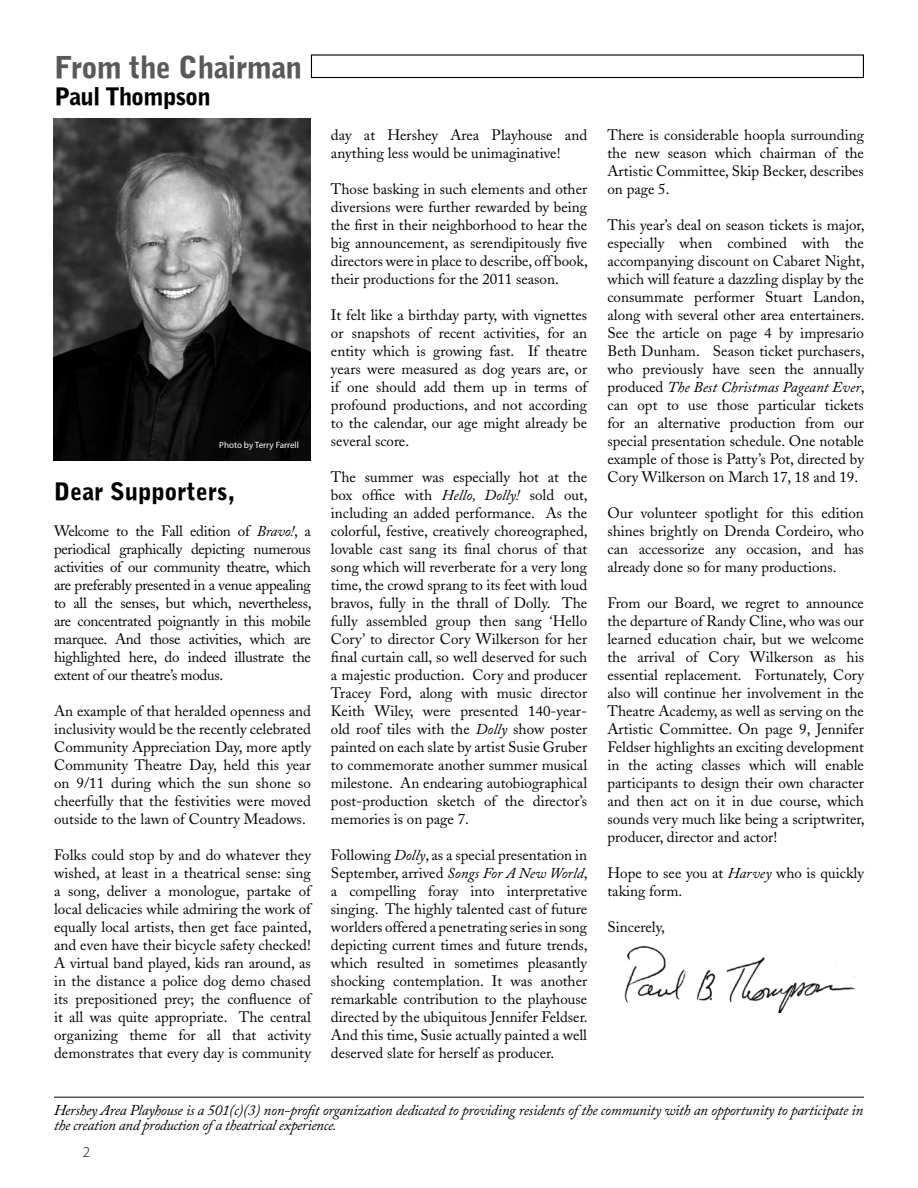
<style>
.page{position:relative;width:918px;height:1188px;background:#fff}
.page>*{position:absolute;margin:0;border:0;box-sizing:border-box;transform-origin:0 0}
.t1{font:30px "Bell Gothic Black BT";letter-spacing:-.02em;color:#58595b}
.t2{font:24px "Bell Gothic Black BT";color:#000}
.t3{font:24px "Bell Gothic Black BT";letter-spacing:-.02em;color:#000}
.t4{font:15px/18px "Adobe Caslon";color:#000;text-align:justify}
.t5{font:italic 15px/15px "Adobe Caslon Pro";letter-spacing:-.02em;color:#000}
.t6{font:300 15px "Myriad Pro";color:#000}
.t7{font:9.15px "Myriad Pro";color:#fff}
.s1{font-style:italic}
</style>
<div class="page">
<img style="left:624px;top:945px;width:231px;height:68px">
<hr style="left:54px;top:1097px;width:810px;height:1px;background:#000">
<img style="left:54px;top:119px;width:257px;height:341px">
<div style="left:311px;top:54px;width:553px;height:24px;border:1px solid #000"></div>
<h1 class="t1" style="left:55px;top:48px;width:249px">From the Chairman</h1>
<h2 class="t3" style="left:55px;top:81px;width:158px">Paul Thompson</h2>
<p class="t7" style="left:219px;top:440px;width:81px">Photo by Terry Farrell</p>
<h2 class="t2" style="left:54px;top:476px;width:183px">Dear Supporters,</h2>
<p class="t4" style="left:54px;top:522px;width:259px">Welcome to the Fall edition of <span class="s1">Bravo!</span>, a periodical graphically depicting numerous activities of our community theatre, which are preferably presented in a venue appealing to all the senses, but which, nevertheless, are concentrated poignantly in this mobile marquee. And those activities, which are highlighted here, do indeed illustrate the extent of our theatre’s modus.</p>
<p class="t4" style="left:54px;top:702px;width:258px">An example of that heralded openness and inclusivity would be the recently celebrated Community Appreciation Day, more aptly Community Theatre Day, held this year on 9/11 during which the sun shone so cheerfully that the festivities were moved outside to the lawn of Country Meadows.</p>
<p class="t4" style="left:54px;top:846px;width:259px">Folks could stop by and do whatever they wished, at least in a theatrical sense: sing a song, deliver a monologue, partake of local delicacies while admiring the work of equally local artists, then get face painted, and even have their bicycle safety checked!<br>A virtual band played, kids ran around, as in the distance a police dog demo chased its prepositioned prey; the confluence of it all was quite appropriate. The central organizing theme for all that activity demonstrates that every day is community</p>
<p class="t4" style="left:331px;top:126px;width:258px">day at Hershey Area Playhouse and anything less would be unimaginative!</p>
<p class="t4" style="left:331px;top:180px;width:258px">Those basking in such elements and other diversions were further rewarded by being the first in their neighborhood to hear the big announcement, as serendipitously five directors were in place to describe, off book, their productions for the 2011 season.</p>
<p class="t4" style="left:331px;top:306px;width:258px">It felt like a birthday party, with vignettes or snapshots of recent activities, for an entity which is growing fast. If theatre years were measured as dog years are, or if one should add them up in terms of profound productions, and not according to the calendar, our age might already be several score.</p>
<p class="t4" style="left:331px;top:468px;width:258px">The summer was especially hot at the box office with <span class="s1">Hello, Dolly!</span> sold out, including an added performance. As the colorful, festive, creatively choreographed, lovable cast sang its final chorus of that song which will reverberate for a very long time, the crowd sprang to its feet with loud bravos, fully in the thrall of Dolly. The fully assembled group then sang ‘Hello Cory’ to director Cory Wilkerson for her final curtain call, so well deserved for such a majestic production. Cory and producer Tracey Ford, along with music director Keith Wiley, were presented 140-year&shy;old roof tiles with the <span class="s1">Dolly</span> show poster painted on each slate by artist Susie Gruber to commemorate another summer musical milestone. An endearing autobiographical post-production sketch of the director’s memories is on page 7.</p>
<p class="t4" style="left:331px;top:846px;width:258px">Following <span class="s1">Dolly</span>, as a special presentation in September, arrived <span class="s1">Songs For A New World</span>, a compelling foray into interpretative singing. The highly talented cast of future worlders offered a penetrating series in song depicting current times and future trends, which resulted in sometimes pleasantly shocking contemplation. It was another remarkable contribution to the playhouse directed by the ubiquitous Jennifer Feldser.<br>And this time, Susie actually painted a well deserved slate for herself as producer.</p>
<p class="t4" style="left:607px;top:126px;width:258px">There is considerable hoopla surrounding the new season which chairman of the Artistic Committee, Skip Becker, describes on page 5.</p>
<p class="t4" style="left:607px;top:216px;width:259px">This year’s deal on season tickets is major, especially when combined with the accompanying discount on Cabaret Night, which will feature a dazzling display by the consummate performer Stuart Landon, along with several other area entertainers.<br>See the article on page 4 by impresario Beth Dunham. Season ticket purchasers, who previously have seen the annually produced <span class="s1">The Best Christmas Pageant Ever</span>, can opt to use those particular tickets for an alternative production from our special presentation schedule. One notable example of those is Patty’s Pot, directed by Cory Wilkerson on March 17, 18 and 19.</p>
<p class="t4" style="left:607px;top:504px;width:258px">Our volunteer spotlight for this edition shines brightly on Drenda Cordeiro, who can accessorize any occasion, and has already done so for many productions.</p>
<p class="t4" style="left:607px;top:594px;width:259px">From our Board, we regret to announce the departure of Randy Cline, who was our learned education chair, but we welcome the arrival of Cory Wilkerson as his essential replacement. Fortunately, Cory also will continue her involvement in the Theatre Academy, as well as serving on the Artistic Committee. On page 9, Jennifer Feldser highlights an exciting development in the acting classes which will enable participants to design their own character and then act on it in due course, which sounds very much like being a scriptwriter, producer, director and actor!</p>
<p class="t4" style="left:607px;top:864px;width:258px">Hope to see you at <span class="s1">Harvey</span> who is quickly taking form.</p>
<p class="t4" style="left:607px;top:918px;width:59px">Sincerely,</p>
<p class="t5" style="left:54px;top:1103px;width:811px">Hershey Area Playhouse is a 501(c)(3) non-profit organization dedicated to providing residents of the community with an opportunity to participate in the creation and production of a theatrical experience.</p>
<p class="t6" style="left:83px;top:1144px;width:9px">2</p>
</div>
